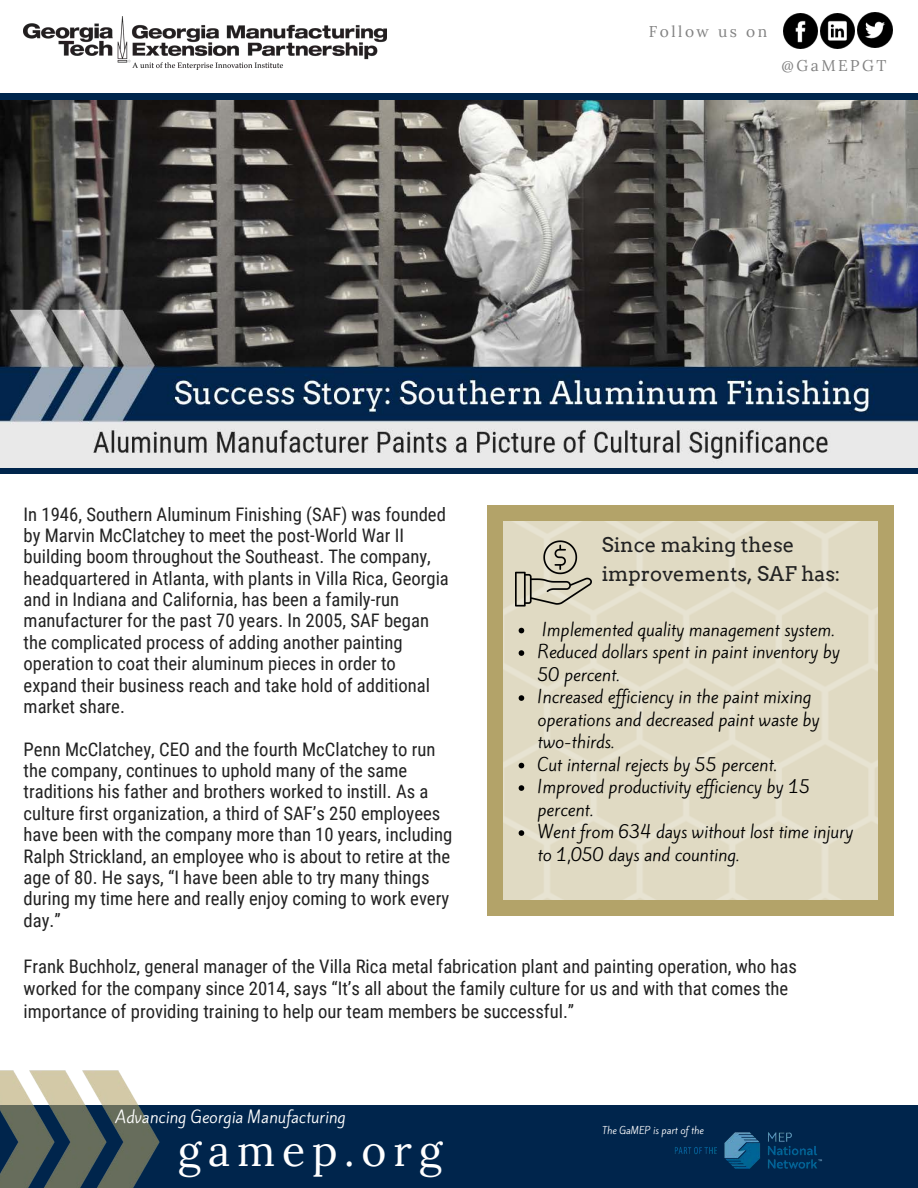
<style>
.page{position:relative;width:918px;height:1188px;background:#fff}
.page>*{position:absolute;margin:0;border:0;box-sizing:border-box;transform-origin:0 0}
.t1{font:42.75px "Lora";letter-spacing:.16em;color:#fff}
.t2{font:20.25px/28.2px "Arvo";color:#222}
.t3{font:18.75px/21.3px "Roboto Condensed";color:#222}
.t4{font:16.35px/22.5px "Kite One";color:#000}
.t5{font:15.6px "Kite One";color:#fff}
.t6{font:15.6px "Lora";letter-spacing:.16em;color:#828282}
.t7{font:9.3px "Kite One";color:#fff}
</style>
<div class="page">
<div style="left:0;top:1106px;width:918px;height:82px;background:#00254c"></div>
<img style="left:820px;top:14px;width:35px;height:34px">
<img style="left:783px;top:14px;width:35px;height:34px">
<img style="left:24px;top:16px;width:363px;height:54px">
<img style="left:857px;top:12px;width:35px;height:35px">
<img style="left:117px;top:1070px;width:53px;height:118px">
<img style="left:64px;top:1070px;width:53px;height:118px">
<img style="left:0;top:1070px;width:64px;height:118px">
<div style="left:0;top:93px;width:918px;height:7px;background:#00254c"></div>
<img style="left:502px;top:520px;width:376px;height:381px">
<div style="left:878px;top:901px;width:16px;height:15px;background:#b3a369"></div>
<div style="left:487px;top:519px;width:15px;height:383px;background:#b3a369"></div>
<div style="left:487px;top:901px;width:15px;height:15px;background:#b3a369"></div>
<div style="left:878px;top:519px;width:16px;height:383px;background:#b3a369"></div>
<div style="left:501px;top:901px;width:378px;height:15px;background:#b3a369"></div>
<div style="left:878px;top:505px;width:16px;height:15px;background:#b3a369"></div>
<div style="left:487px;top:505px;width:15px;height:15px;background:#b3a369"></div>
<div style="left:501px;top:505px;width:378px;height:15px;background:#b3a369"></div>
<svg style="left:519px;top:628px;width:5px;height:5px"></svg>
<svg style="left:519px;top:650px;width:5px;height:6px"></svg>
<svg style="left:519px;top:695px;width:5px;height:6px"></svg>
<svg style="left:519px;top:763px;width:5px;height:5px"></svg>
<svg style="left:519px;top:785px;width:5px;height:6px"></svg>
<svg style="left:519px;top:830px;width:5px;height:6px"></svg>
<img style="left:675px;top:1132px;width:147px;height:37px">
<div style="left:0;top:467px;width:918px;height:7px;background:#00254c"></div>
<img style="left:515px;top:536px;width:77px;height:76px">
<img style="left:0;top:100px;width:918px;height:368px">
<p class="t6" style="left:649px;top:21px;width:120px">Follow us on</p>
<p class="t6" style="left:782px;top:55px;width:106px">@GaMEPGT</p>
<p class="t3" style="left:24px;top:503px;width:427px">In 1946, Southern Aluminum Finishing (SAF) was founded by Marvin McClatchey to meet the post-World War II building boom throughout the Southeast. The company, headquartered in Atlanta, with plants in Villa Rica, Georgia and in Indiana and California, has been a family-run manufacturer for the past 70 years. In 2005, SAF began the complicated process of adding another painting operation to coat their aluminum pieces in order to expand their business reach and take hold of additional market share.</p>
<p class="t3" style="left:24px;top:738px;width:430px">Penn McClatchey, CEO and the fourth McClatchey to run the company, continues to uphold many of the same traditions his father and brothers worked to instill. As a culture first organization, a third of SAF’s 250 employees have been with the company more than 10 years, including Ralph Strickland, an employee who is about to retire at the age of 80. He says, “I have been able to try many things during my time here and really enjoy coming to work every day.”</p>
<p class="t3" style="left:24px;top:954px;width:775px;line-height:22.5px">Frank Buchholz, general manager of the Villa Rica metal fabrication plant and painting operation, who has worked for the company since 2014, says “It’s all about the family culture for us and with that comes the importance of providing training to help our team members be successful.”</p>
<p class="t2" style="left:602px;top:531px;width:240px">Since making these improvements, SAF has:</p>
<p class="t4" style="left:538px;top:618px;width:317px">Implemented quality management system.<br>Reduced dollars spent in paint inventory by<br>50 percent.<br>Increased efficiency in the paint mixing operations and decreased paint waste by two-thirds.<br>Cut internal rejects by 55 percent.<br>Improved productivity efficiency by 15 percent.<br>Went from 634 days without lost time injury to 1,050 days and counting.</p>
<p class="t5" style="left:116px;top:1106px;width:232px">Advancing Georgia Manufacturing</p>
<h1 class="t1" style="left:178px;top:1122px;width:266px">gamep.org</h1>
<p class="t7" style="left:602px;top:1124px;width:103px">The GaMEP is part of the</p>
</div>
